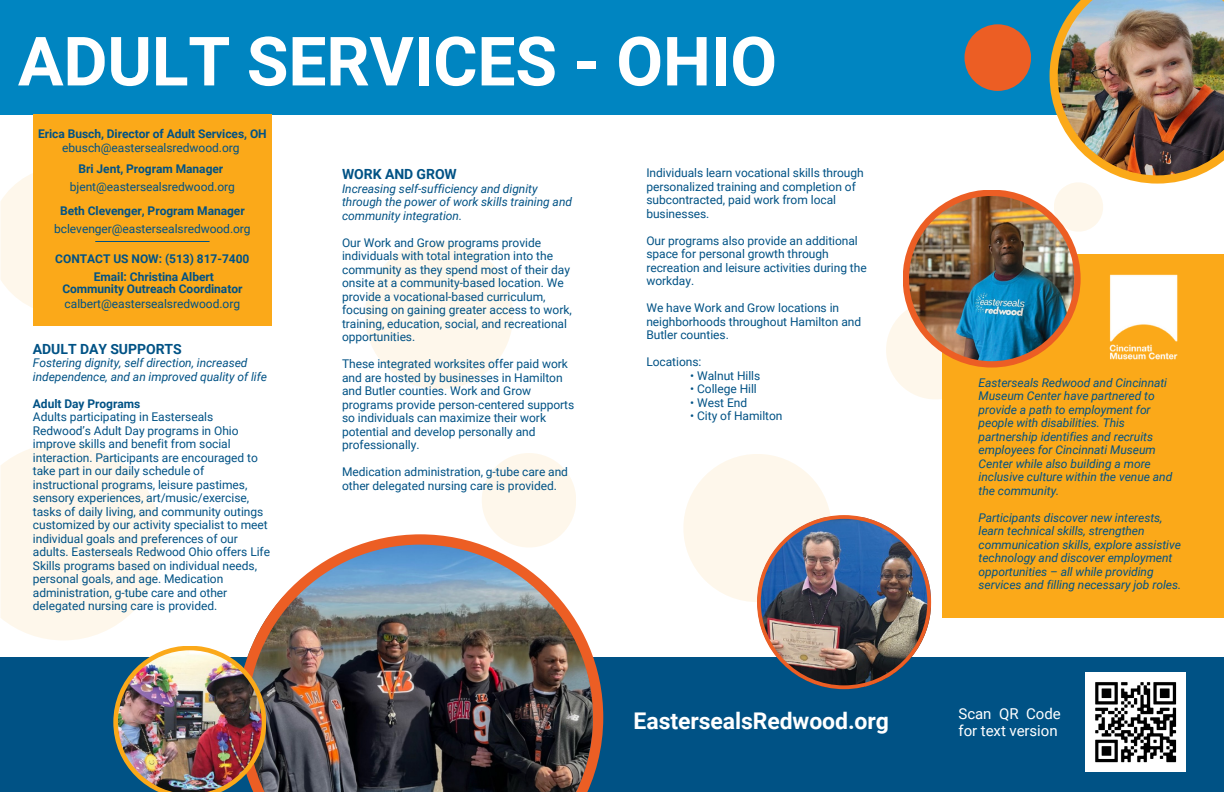
<style>
.page{position:relative;width:1224px;height:792px;background:#fff}
.page>*{position:absolute;margin:0;border:0;box-sizing:border-box;transform-origin:0 0}
.t1{font:700 68px "Roboto";letter-spacing:-.005em;color:#fff}
.t2{font:700 23px "Roboto";letter-spacing:-.005em;color:#fff}
.t3{font:15px/16.5px "Roboto";letter-spacing:-.005em;color:#fff}
.t4{font:700 14px "Roboto";letter-spacing:-.005em;color:#005285}
.t5{font:12px/13.5px "Roboto";letter-spacing:-.005em;color:#005285}
.t6{font:italic 12px/13.5px "Roboto";letter-spacing:-.005em;color:#005285}
.t7{font:700 12px/18px "Roboto";letter-spacing:-.005em;color:#005285;text-align:center}
</style>
<div class="page">
<svg style="left:0;top:443px;width:162px;height:197px"></svg>
<svg style="left:0;top:173px;width:33px;height:135px"></svg>
<svg style="left:365px;top:241px;width:148px;height:148px"></svg>
<div style="left:0;top:657px;width:1224px;height:135px;background:#005285"></div>
<img style="left:251px;top:534px;width:352px;height:258px">
<img style="left:113px;top:646px;width:153px;height:146px">
<div style="left:0;top:0;width:1224px;height:115px;background:#0085c1"></div>
<div style="left:33px;top:115px;width:239px;height:211px;background:#fba919"></div>
<div style="left:482px;top:453px;width:94px;height:95px;background:#fef7eb;border-radius:50%"></div>
<div style="left:942px;top:254px;width:282px;height:364px;background:#fba919"></div>
<img style="left:886px;top:0;width:338px;height:399px">
<img style="left:1101px;top:267px;width:84px;height:101px">
<div style="left:964px;top:24px;width:67px;height:67px;background:#ec5e24;border-radius:50%"></div>
<hr style="left:95px;top:241px;width:115px;height:1px;background:#005285">
<img style="left:683px;top:454px;width:248px;height:235px">
<img style="left:1086px;top:672px;width:99px;height:100px">
<h1 class="t1" style="left:18px;top:14px;width:761px">ADULT SERVICES - OHIO</h1>
<p class="t7" style="left:38px;top:125px;width:230px">Erica Busch, Director of Adult Services, OH</p>
<p class="t5" style="left:62px;top:140px;width:179px">ebusch@eastersealsredwood.org</p>
<p class="t7" style="left:79px;top:160px;width:146px">Bri Jent, Program Manager</p>
<p class="t5" style="left:70px;top:180px;width:167px">bjent@eastersealsredwood.org</p>
<p class="t7" style="left:60px;top:202px;width:186px">Beth Clevenger, Program Manager</p>
<p class="t5" style="left:54px;top:222px;width:198px">bclevenger@eastersealsredwood.org</p>
<p class="t7" style="left:55px;top:250px;width:196px">CONTACT US NOW: (513) 817-7400<br>Email: Christina Albert</p>
<p class="t7" style="left:62px;top:280px;width:182px">Community Outreach Coordinator</p>
<p class="t5" style="left:65px;top:296px;width:177px">calbert@eastersealsredwood.org</p>
<p class="t4" style="left:33px;top:339px;width:150px">ADULT DAY SUPPORTS</p>
<p class="t6" style="left:33px;top:356px;width:236px">Fostering dignity, self direction, increased independence, and an improved quality of life</p>
<p class="t7" style="left:33px;top:394px;width:109px">Adult Day Programs</p>
<p class="t5" style="left:33px;top:410px;width:239px">Adults participating in Easterseals Redwood’s Adult Day programs in Ohio improve skills and benefit from social interaction. Participants are encouraged to take part in our daily schedule of instructional programs, leisure pastimes, sensory experiences, art/music/exercise, tasks of daily living, and community outings customized by our activity specialist to meet individual goals and preferences of our adults. Easterseals Redwood Ohio offers Life Skills programs based on individual needs, personal goals, and age. Medication administration, g-tube care and other delegated nursing care is provided.</p>
<p class="t4" style="left:342px;top:164px;width:116px">WORK AND GROW</p>
<p class="t6" style="left:342px;top:181px;width:231px">Increasing self-sufficiency and dignity through the power of work skills training and community integration.</p>
<p class="t5" style="left:342px;top:235px;width:231px">Our Work and Grow programs provide individuals with total integration into the community as they spend most of their day onsite at a community-based location. We provide a vocational-based curriculum, focusing on gaining greater access to work, training, education, social, and recreational opportunities.</p>
<p class="t5" style="left:342px;top:357px;width:234px">These integrated worksites offer paid work and are hosted by businesses in Hamilton and Butler counties. Work and Grow programs provide person-centered supports so individuals can maximize their work potential and develop personally and professionally.</p>
<p class="t5" style="left:342px;top:465px;width:227px">Medication administration, g-tube care and other delegated nursing care is provided.</p>
<p class="t5" style="left:646px;top:166px;width:219px">Individuals learn vocational skills through personalized training and completion of subcontracted, paid work from local businesses.</p>
<p class="t5" style="left:646px;top:233px;width:222px">Our programs also provide an additional space for personal growth through recreation and leisure activities during the workday.</p>
<p class="t5" style="left:646px;top:301px;width:216px">We have Work and Grow locations in neighborhoods throughout Hamilton and<br>Butler counties.</p>
<p class="t5" style="left:646px;top:355px;width:57px">Locations:</p>
<p class="t5" style="left:690px;top:368px;width:72px">• Walnut Hills</p>
<p class="t5" style="left:690px;top:382px;width:68px">• College Hill</p>
<p class="t5" style="left:690px;top:395px;width:58px">• West End</p>
<p class="t5" style="left:690px;top:409px;width:94px">• City of Hamilton</p>
<h2 class="t2" style="left:634px;top:705px;width:257px">EastersealsRedwood.org</h2>
<p class="t6" style="left:979px;top:376px;width:195px">Easterseals Redwood and Cincinnati<br>Museum Center have partnered to provide a path to employment for people with disabilities. This partnership identifies and recruits employees for Cincinnati Museum<br>Center while also building a more inclusive culture within the venue and the community.</p>
<p class="t6" style="left:979px;top:511px;width:204px">Participants discover new interests, learn technical skills, strengthen communication skills, explore assistive technology and discover employment opportunities – all while providing services and filling necessary job roles.</p>
<p class="t3" style="left:959px;top:705px;width:104px">Scan QR Code for text version</p>
</div>
